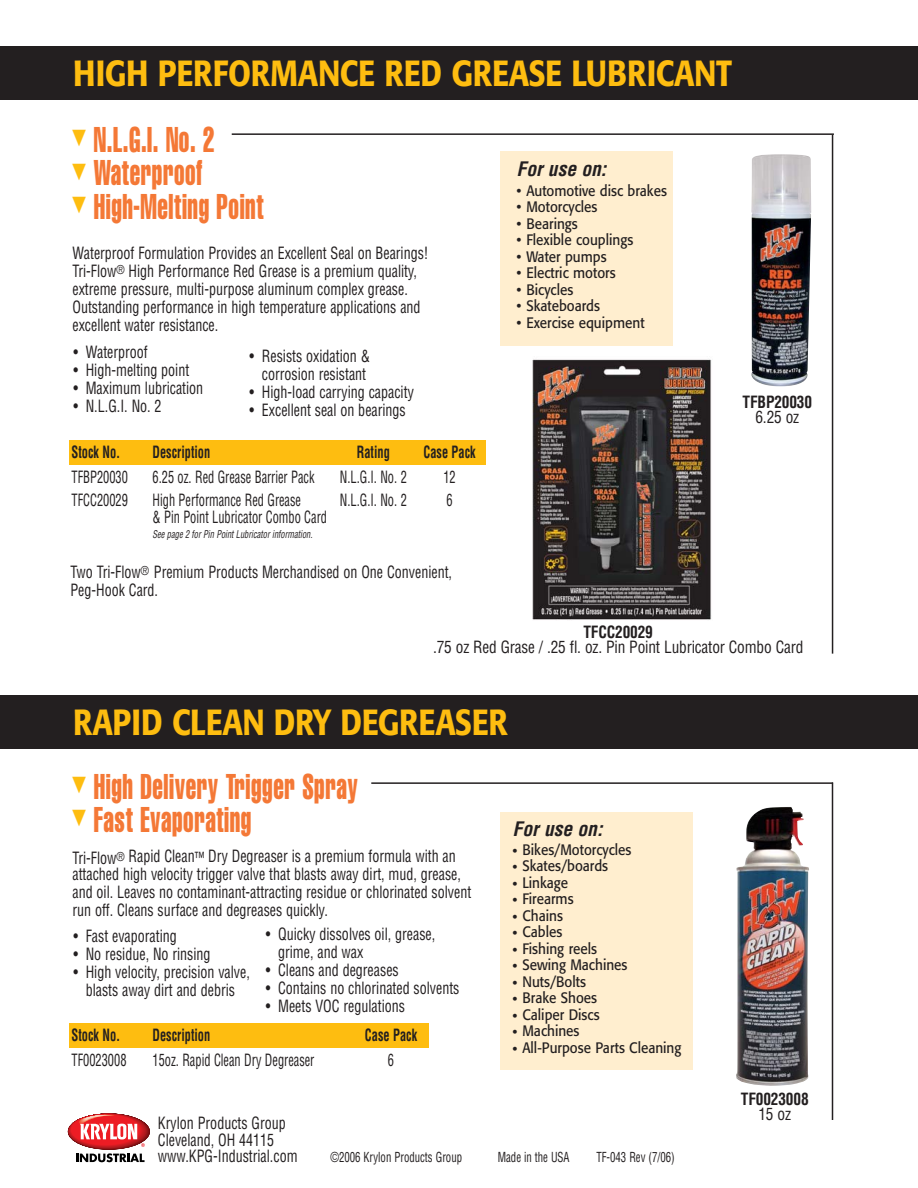
<style>
.page{position:relative;width:918px;height:1188px;background:#fff}
.page>*{position:absolute;margin:0;border:0;box-sizing:border-box;transform-origin:0 0}
.t1{font:500 36px "Formata";letter-spacing:-.01em;color:#febd10;scale:.85 1}
.t2{font:extra-condensed 35.25px "Helvetica";letter-spacing:.025em;color:#f47836;scale:.7 1}
.t3{font:italic 700 condensed 19.5px "Helvetica";color:#231f20}
.t4{font:condensed 16.5px/18px "Helvetica";color:#231f20;scale:.85 1}
.t5{font:condensed 16.5px "Helvetica";color:#231f20;scale:.75 1}
.t6{font:700 condensed 16.5px "Helvetica";color:#231f20;scale:.75 1}
.t7{font:condensed 16.5px "Helvetica";color:#231f20;scale:.93 1}
.t8{font:700 condensed 16.5px "Helvetica";color:#231f20;scale:.93 1}
.t9{font:15px "Formata";color:#231f20}
.t10{font:condensed 13.5px "Helvetica";color:#231f20;scale:.8 1}
.t11{font:italic condensed 10.5px "Helvetica";color:#231f20;scale:.8 1}
.s1{font-size:12px}
.s2{font-size:15px}
</style>
<div class="page">
<hr style="left:371px;top:782px;width:462px;height:2px;background:#231f20">
<div style="left:69px;top:440px;width:417px;height:24px;background:#febd10"></div>
<div style="left:500px;top:151px;width:173px;height:195px;background:#ffeecf"></div>
<div style="left:0;top:46px;width:918px;height:54px;background:#231f20"></div>
<hr style="left:832px;top:135px;width:1px;height:519px;background:#231f20">
<hr style="left:232px;top:133px;width:602px;height:2px;background:#231f20">
<img style="left:751px;top:154px;width:60px;height:232px">
<div style="left:69px;top:1023px;width:359px;height:24px;background:#febd10"></div>
<div style="left:501px;top:812px;width:192px;height:257px;background:#ffeecf"></div>
<div style="left:0;top:695px;width:918px;height:54px;background:#231f20"></div>
<img style="left:532px;top:359px;width:180px;height:261px">
<hr style="left:832px;top:782px;width:1px;height:338px;background:#231f20">
<img style="left:736px;top:807px;width:73px;height:279px">
<div style="left:71px;top:1115px;width:69px;height:30px;background:#ed1c24;border-radius:50%"></div>
<svg style="left:77px;top:1113px;width:68px;height:34px"></svg>
<svg style="left:76px;top:1153px;width:69px;height:9px"></svg>
<h1 class="t1" style="left:73px;top:57px;width:777px">HIGH PERFORMANCE RED GREASE LUBRICANT</h1>
<h2 class="t2" style="left:72px;top:127px;width:205px"><sup>▼</sup> N.L.G.I. No. 2</h2>
<h2 class="t2" style="left:72px;top:160px;width:188px"><sup>▼</sup> Waterproof</h2>
<h2 class="t2" style="left:72px;top:194px;width:276px"><sup>▼</sup> High-Melting Point</h2>
<p class="t4" style="left:72px;top:246px;width:420px">Waterproof Formulation Provides an Excellent Seal on Bearings!<br>Tri-Flow<sup>®</sup> High Performance Red Grease is a premium quality, extreme pressure, multi-purpose aluminum complex grease.<br>Outstanding performance in high temperature applications and excellent water resistance.</p>
<p class="t4" style="left:73px;top:345px;width:89px">• Waterproof</p>
<p class="t4" style="left:73px;top:363px;width:138px">• High-melting point</p>
<p class="t4" style="left:73px;top:381px;width:154px">• Maximum lubrication</p>
<p class="t4" style="left:73px;top:399px;width:105px">• N.L.G.I. No. 2</p>
<p class="t4" style="left:250px;top:349px;width:143px;text-align:center">• Resists oxidation &amp; corrosion resistant</p>
<p class="t4" style="left:250px;top:385px;width:195px">• High-load carrying capacity</p>
<p class="t4" style="left:250px;top:403px;width:185px">• Excellent seal on bearings</p>
<p class="t6" style="left:72px;top:446px;width:67px">Stock No.</p>
<p class="t6" style="left:153px;top:446px;width:78px">Description</p>
<p class="t6" style="left:357px;top:446px;width:45px">Rating</p>
<p class="t6" style="left:423px;top:446px;width:71px">Case Pack</p>
<p class="t5" style="left:72px;top:471px;width:77px">TFBP20030</p>
<p class="t5" style="left:153px;top:471px;width:217px">6.25 oz. Red Grease Barrier Pack</p>
<p class="t5" style="left:340px;top:471px;width:91px">N.L.G.I. No. 2</p>
<p class="t5" style="left:443px;top:471px;width:18px">12</p>
<p class="t5" style="left:72px;top:493px;width:77px">TFCC20029</p>
<p class="t5" style="left:153px;top:493px;width:200px">High Performance Red Grease</p>
<p class="t5" style="left:340px;top:493px;width:91px">N.L.G.I. No. 2</p>
<p class="t5" style="left:446px;top:493px;width:10px">6</p>
<p class="t5" style="left:153px;top:510px;width:234px">&amp; Pin Point Lubricator Combo Card</p>
<p class="t11" style="left:153px;top:530px;width:204px">See page 2 for Pin Point Lubricator information.</p>
<p class="t4" style="left:70px;top:565px;width:450px">Two Tri-Flow<sup>®</sup> Premium Products Merchandised on One Convenient,<br>Peg-Hook Card.</p>
<p class="t3" style="left:517px;top:161px;width:95px">For use on:</p>
<p class="t9" style="left:517px;top:184px;width:152px">• Automotive disc brakes</p>
<p class="t9" style="left:517px;top:200px;width:82px">• Motorcycles</p>
<p class="t9" style="left:517px;top:217px;width:63px">• Bearings</p>
<p class="t9" style="left:517px;top:233px;width:118px">• Flexible couplings</p>
<p class="t9" style="left:517px;top:250px;width:92px">• Water pumps</p>
<p class="t9" style="left:517px;top:266px;width:101px">• Electric motors</p>
<p class="t9" style="left:517px;top:283px;width:58px">• Bicycles</p>
<p class="t9" style="left:517px;top:299px;width:85px">• Skateboards</p>
<p class="t9" style="left:517px;top:316px;width:130px">• Exercise equipment</p>
<p class="t8" style="left:743px;top:396px;width:76px">TFBP20030</p>
<p class="t7" style="left:755px;top:411px;width:49px">6.25 oz</p>
<p class="t8" style="left:583px;top:626px;width:76px">TFCC20029</p>
<p class="t7" style="left:433px;top:641px;width:400px">.75 oz Red Grase / .25 fl. oz. Pin Point Lubricator Combo Card</p>
<h1 class="t1" style="left:73px;top:706px;width:513px">RAPID CLEAN DRY DEGREASER</h1>
<h2 class="t2" style="left:72px;top:774px;width:410px"><sup>▼</sup> High Delivery Trigger Spray</h2>
<h2 class="t2" style="left:72px;top:807px;width:258px"><sup>▼</sup> Fast Evaporating</h2>
<p class="t3" style="left:513px;top:822px;width:95px">For use on:</p>
<p class="t9" style="left:513px;top:843px;width:120px">• Bikes/Motorcycles</p>
<p class="t9" style="left:513px;top:859px;width:97px">• Skates/boards</p>
<p class="t9" style="left:513px;top:876px;width:57px">• Linkage</p>
<p class="t9" style="left:513px;top:892px;width:62px">• Firearms</p>
<p class="t9" style="left:513px;top:909px;width:52px">• Chains</p>
<p class="t9" style="left:513px;top:925px;width:51px">• Cables</p>
<p class="t9" style="left:513px;top:942px;width:86px">• Fishing reels</p>
<p class="t9" style="left:513px;top:958px;width:116px">• Sewing Machines</p>
<p class="t9" style="left:513px;top:975px;width:75px">• Nuts/Bolts</p>
<p class="t9" style="left:513px;top:991px;width:86px">• Brake Shoes</p>
<p class="t9" style="left:513px;top:1008px;width:88px">• Caliper Discs</p>
<p class="t9" style="left:513px;top:1024px;width:68px">• Machines</p>
<p class="t9" style="left:513px;top:1041px;width:170px">• All-Purpose Parts Cleaning</p>
<p class="t4" style="left:72px;top:849px;width:471px">Tri-Flow<span class="s1">®</span> Rapid Clean<span class="s2">™</span> Dry Degreaser is a premium formula with an attached high velocity trigger valve that blasts away dirt, mud, grease, and oil. Leaves no contaminant-attracting residue or chlorinated solvent run off. Cleans surface and degreases quickly.</p>
<p class="t4" style="left:278px;top:926px;width:186px;text-indent:-12px">• Quicky dissolves oil, grease, grime, and wax</p>
<p class="t4" style="left:266px;top:962px;width:158px">• Cleans and degreases</p>
<p class="t4" style="left:266px;top:980px;width:229px">• Contains no chlorinated solvents</p>
<p class="t4" style="left:266px;top:998px;width:165px">• Meets VOC regulations</p>
<p class="t4" style="left:73px;top:929px;width:123px">• Fast evaporating</p>
<p class="t4" style="left:73px;top:947px;width:163px">• No residue, No rinsing</p>
<p class="t4" style="left:73px;top:965px;width:209px;text-align:center">• High velocity, precision valve, blasts away dirt and debris</p>
<p class="t6" style="left:72px;top:1029px;width:67px">Stock No.</p>
<p class="t6" style="left:153px;top:1029px;width:78px">Description</p>
<p class="t6" style="left:365px;top:1029px;width:71px">Case Pack</p>
<p class="t5" style="left:72px;top:1053px;width:75px">TF0023008</p>
<p class="t5" style="left:153px;top:1053px;width:217px">15oz. Rapid Clean Dry Degreaser</p>
<p class="t5" style="left:388px;top:1053px;width:10px">6</p>
<p class="t4" style="left:158px;top:1117px;width:166px;line-height:16.5px">Krylon Products Group<br>Cleveland, OH 44115 www.KPG-Industrial.com</p>
<p class="t10" style="left:330px;top:1152px;width:166px">©2006 Krylon Products Group</p>
<p class="t10" style="left:498px;top:1152px;width:91px">Made in the USA</p>
<p class="t10" style="left:596px;top:1152px;width:100px">TF-043 Rev (7/06)</p>
<p class="t8" style="left:741px;top:1093px;width:74px">TF0023008</p>
<p class="t7" style="left:758px;top:1108px;width:37px">15 oz</p>
</div>
